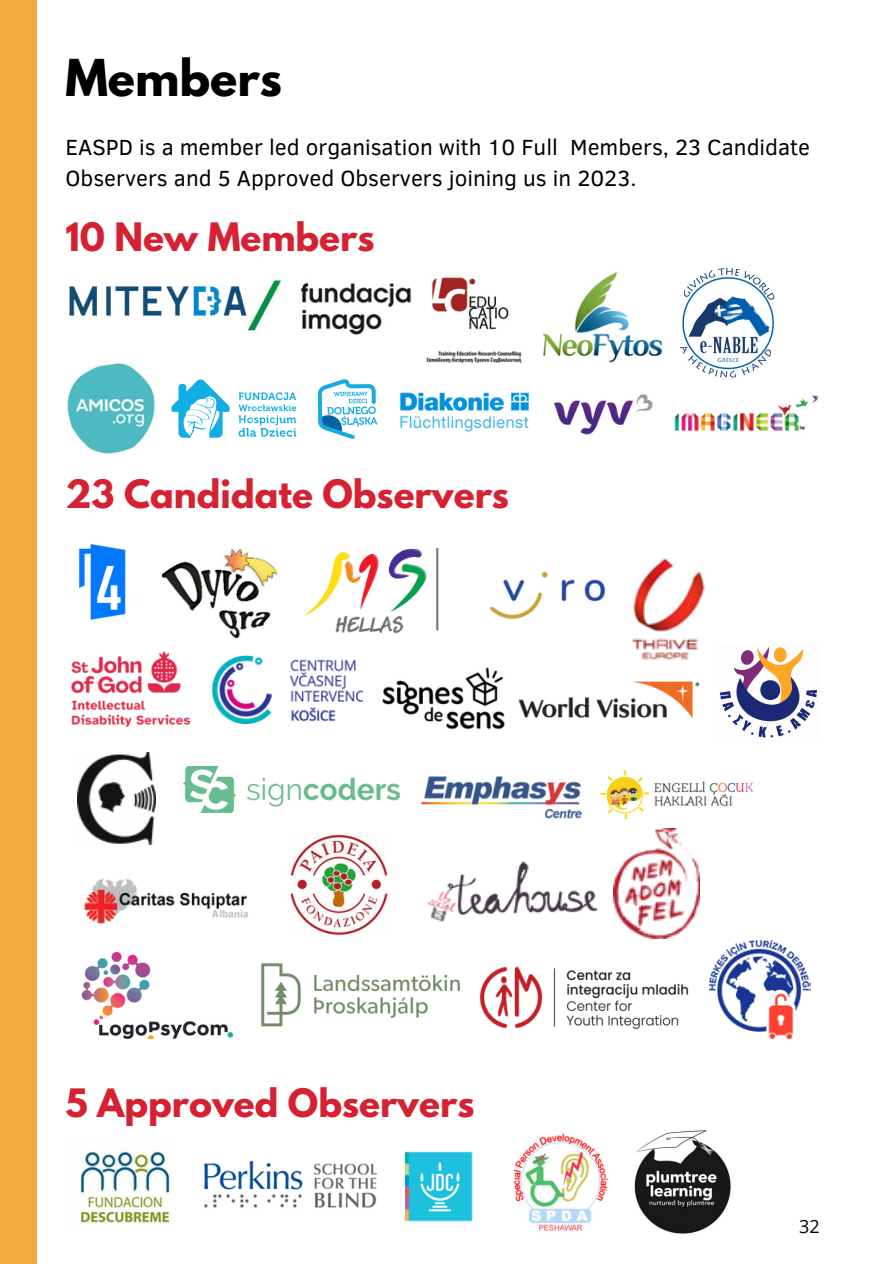
<style>
.page{position:relative;width:894px;height:1264px;background:#fff}
.page>*{position:absolute;margin:0;border:0;box-sizing:border-box;transform-origin:0 0}
.t1{font:700 45px "League Spartan";color:#000}
.t2{font:700 34.65px "League Spartan";color:#d62132}
.t3{font:22.5px/30.3px "Clear Sans";color:#000}
.t4{font:18px "Open Sans";color:#000}
</style>
<div class="page">
<div style="left:0;top:0;width:37px;height:1263px;background:#f2aa40"></div>
<img style="left:80px;top:1151px;width:91px;height:73px">
<img style="left:204px;top:1160px;width:174px;height:48px">
<img style="left:405px;top:1151px;width:68px;height:70px">
<img style="left:513px;top:1133px;width:96px;height:99px">
<img style="left:634px;top:1130px;width:97px;height:104px">
<img style="left:79px;top:543px;width:47px;height:77px">
<img style="left:600px;top:770px;width:153px;height:50px">
<img style="left:71px;top:651px;width:120px;height:76px">
<img style="left:161px;top:549px;width:117px;height:90px">
<img style="left:304px;top:549px;width:135px;height:84px">
<img style="left:632px;top:558px;width:73px;height:103px">
<img style="left:421px;top:776px;width:161px;height:43px">
<img style="left:427px;top:861px;width:171px;height:61px">
<img style="left:382px;top:667px;width:123px;height:63px">
<img style="left:84px;top:878px;width:164px;height:46px">
<img style="left:709px;top:940px;width:100px;height:98px">
<img style="left:289px;top:835px;width:100px;height:101px">
<img style="left:213px;top:655px;width:149px;height:68px">
<img style="left:489px;top:571px;width:117px;height:49px">
<img style="left:613px;top:828px;width:86px;height:110px">
<img style="left:719px;top:647px;width:99px;height:91px">
<img style="left:81px;top:951px;width:153px;height:87px">
<img style="left:518px;top:681px;width:181px;height:36px">
<img style="left:183px;top:766px;width:217px;height:46px">
<img style="left:78px;top:752px;width:77px;height:93px">
<img style="left:261px;top:963px;width:199px;height:64px">
<img style="left:479px;top:966px;width:210px;height:64px">
<img style="left:248px;top:279px;width:163px;height:55px">
<img style="left:679px;top:268px;width:96px;height:110px">
<img style="left:377px;top:392px;width:152px;height:40px">
<svg style="left:318px;top:379px;width:59px;height:60px"></svg>
<svg style="left:238px;top:392px;width:58px;height:45px"></svg>
<svg style="left:171px;top:379px;width:59px;height:59px"></svg>
<img style="left:69px;top:286px;width:178px;height:30px">
<img style="left:674px;top:395px;width:145px;height:36px">
<img style="left:543px;top:271px;width:120px;height:91px">
<img style="left:426px;top:277px;width:96px;height:86px">
<img style="left:553px;top:394px;width:100px;height:41px">
<img style="left:67px;top:363px;width:88px;height:91px">
<h1 class="t1" style="left:65px;top:55px;width:218px">Members</h1>
<p class="t3" style="left:65px;top:131px;width:745px">EASPD is a member led organisation with 10 Full Members, 23 Candidate<br>Observers and 5 Approved Observers joining us in 2023.</p>
<h2 class="t2" style="left:65px;top:220px;width:310px">10 New Members</h2>
<h2 class="t2" style="left:65px;top:476px;width:445px">23 Candidate Observers</h2>
<h2 class="t2" style="left:65px;top:1085px;width:410px">5 Approved Observers</h2>
<p class="t4" style="left:799px;top:1213px;width:22px">32</p>
</div>
